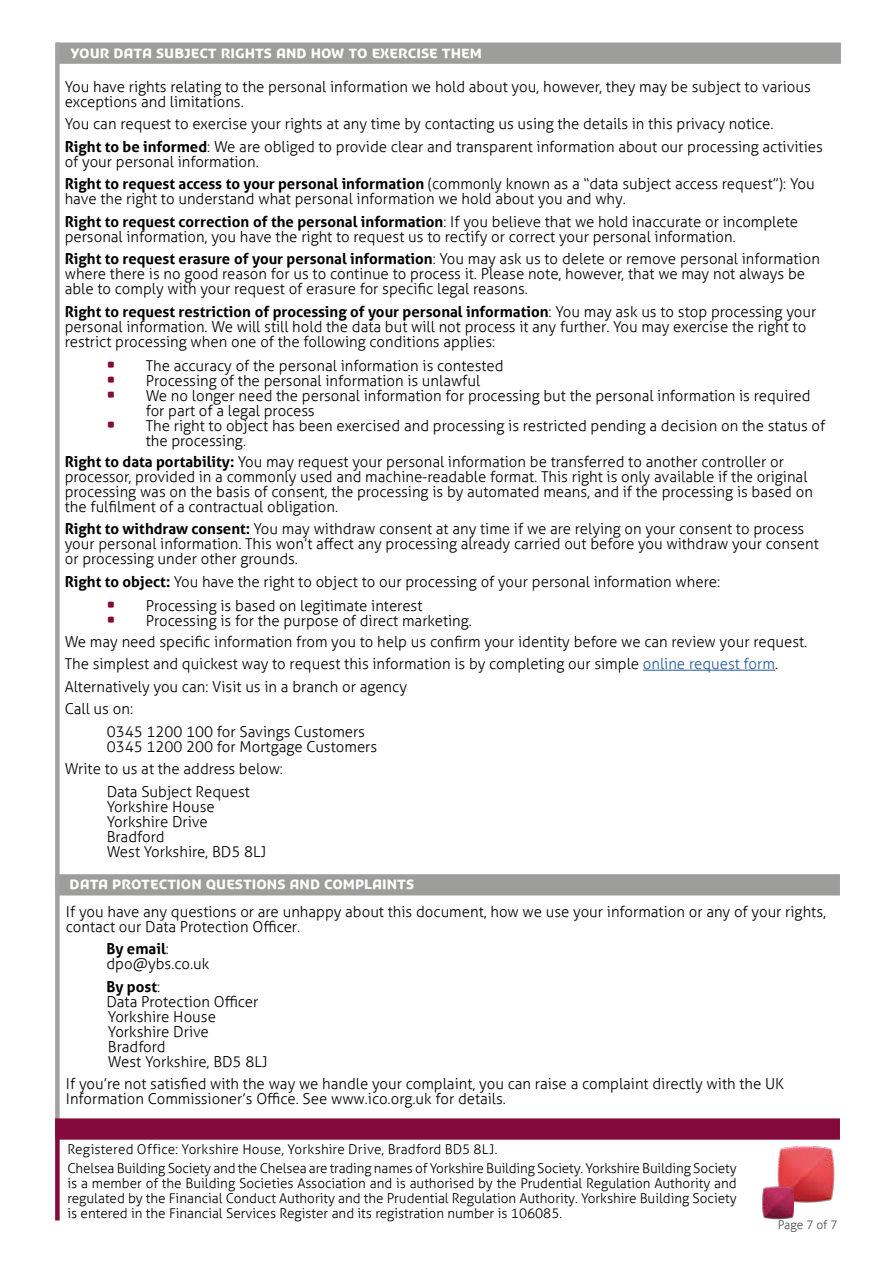
<style>
.page{position:relative;width:893px;height:1263px;background:#fff}
.page>*{position:absolute;margin:0;border:0;box-sizing:border-box;transform-origin:0 0}
.t1{font:18px "YBSG Headline";color:#fff}
.t2{font:300 15px/15px "YBSG Aller";color:#000}
.t3{font:300 13.5px/15px "YBSG Aller";letter-spacing:-.01em;color:#000}
.t4{font:300 12px "YBSG Aller";letter-spacing:-.01em;color:#4d4d4d}
.s1{font-weight:700}
.s2{font-family:"YBSG Headline";font-weight:400;font-size:24px;color:#830a3a}
.s3{color:#275b9b}
</style>
<div class="page">
<hr style="left:643px;top:670px;width:132px;height:1px;background:#275b9b">
<div style="left:56px;top:43px;width:785px;height:21px;background:#9d9d9c;border:2px solid #9d9d9c"></div>
<div style="left:55px;top:874px;width:785px;height:21px;background:#9d9d9c;border:2px solid #9d9d9c"></div>
<div style="left:55px;top:1118px;width:785px;height:22px;background:#830a3a;border:2px solid #830a3a"></div>
<img style="left:777px;top:1145px;width:58px;height:61px">
<img style="left:762px;top:1184px;width:31px;height:36px">
<div style="left:55px;top:43px;width:5px;height:1075px;background:#a1a1a1"></div>
<div style="left:55px;top:1118px;width:5px;height:102px;background:#830a3a"></div>
<p class="t1" style="left:71px;top:44px;width:413px">your data subject rights and how to exercise them</p>
<p class="t2" style="left:65px;top:79px;width:748px">You have rights relating to the personal information we hold about you, however, they may be subject to various exceptions and limitations.</p>
<p class="t2" style="left:65px;top:112px;width:760px;line-height:22.5px">You can request to exercise your rights at any time by contacting us using the details in this privacy notice.<br><span class="s1">Right to be informed</span>: We are obliged to provide clear and transparent information about our processing activities</p>
<p class="t2" style="left:65px;top:150px;width:751px;line-height:22.5px">of your personal information.<br><span class="s1">Right to request access to your personal information</span> (commonly known as a “data subject access request”): You</p>
<p class="t2" style="left:65px;top:187px;width:735px;line-height:22.5px">have the right to understand what personal information we hold about you and why.<br><span class="s1">Right to request correction of the personal information</span>: If you believe that we hold inaccurate or incomplete</p>
<p class="t2" style="left:65px;top:225px;width:757px;line-height:22.5px">personal information, you have the right to request us to rectify or correct your personal information.<br><span class="s1">Right to request erasure of your personal information</span>: You may ask us to delete or remove personal information</p>
<p class="t2" style="left:65px;top:266px;width:742px">where there is no good reason for us to continue to process it. Please note, however, that we may not always be able to comply with your request of erasure for specific legal reasons.</p>
<p class="t2" style="left:65px;top:304px;width:753px"><span class="s1">Right to request restriction of processing of your personal information</span>: You may ask us to stop processing your personal information. We will still hold the data but will not process it any further. You may exercise the right to restrict processing when one of the following conditions applies:</p>
<p class="t2" style="left:107px;top:358px;width:398px"><span class="s2">•</span> The accuracy of the personal information is contested</p>
<p class="t2" style="left:107px;top:373px;width:375px"><span class="s2">•</span> Processing of the personal information is unlawful</p>
<p class="t2" style="left:146px;top:388px;width:666px;text-indent:-39px"><span class="s2">•</span> We no longer need the personal information for processing but the personal information is required for part of a legal process</p>
<p class="t2" style="left:146px;top:418px;width:681px;text-indent:-39px"><span class="s2">•</span> The right to object has been exercised and processing is restricted pending a decision on the status of the processing.</p>
<p class="t2" style="left:65px;top:454px;width:750px"><span class="s1">Right to data portability:</span> You may request your personal information be transferred to another controller or processor, provided in a commonly used and machine-readable format. This right is only available if the original processing was on the basis of consent, the processing is by automated means, and if the processing is based on the fulfilment of a contractual obligation.</p>
<p class="t2" style="left:65px;top:521px;width:755px"><span class="s1">Right to withdraw consent:</span> You may withdraw consent at any time if we are relying on your consent to process your personal information. This won’t affect any processing already carried out before you withdraw your consent or processing under other grounds.</p>
<p class="t2" style="left:65px;top:574px;width:657px"><span class="s1">Right to object:</span> You have the right to object to our processing of your personal information where:</p>
<p class="t2" style="left:107px;top:598px;width:317px"><span class="s2">•</span> Processing is based on legitimate interest</p>
<p class="t2" style="left:65px;top:610px;width:744px;line-height:21px;text-indent:42px"><span class="s2">•</span> Processing is for the purpose of direct marketing.<br>We may need specific information from you to help us confirm your identity before we can review your request.</p>
<p class="t2" style="left:65px;top:656px;width:715px">The simplest and quickest way to request this information is by completing our simple <span class="s3">online request form</span>.</p>
<p class="t2" style="left:65px;top:679px;width:344px">Alternatively you can: Visit us in a branch or agency</p>
<p class="t2" style="left:65px;top:701px;width:70px">Call us on:</p>
<p class="t2" style="left:107px;top:724px;width:260px">0345 1200 100 for Savings Customers</p>
<p class="t2" style="left:107px;top:739px;width:272px">0345 1200 200 for Mortgage Customers</p>
<p class="t2" style="left:65px;top:761px;width:220px">Write to us at the address below:</p>
<p class="t2" style="left:107px;top:784px;width:145px">Data Subject Request</p>
<p class="t2" style="left:107px;top:799px;width:161px">Yorkshire House<br>Yorkshire Drive<br>Bradford<br>West Yorkshire, BD5 8LJ</p>
<p class="t1" style="left:70px;top:875px;width:346px">data protection questions and complaints</p>
<p class="t2" style="left:66px;top:904px;width:762px">If you have any questions or are unhappy about this document, how we use your information or any of your rights, contact our Data Protection Officer.</p>
<p class="t2" style="left:106px;top:941px;width:104px"><span class="s1">By email</span>: dpo@ybs.co.uk</p>
<p class="t2" style="left:106px;top:979px;width:163px"><span class="s1">By post</span>:<br>Data Protection Officer<br>Yorkshire House<br>Yorkshire Drive<br>Bradford<br>West Yorkshire, BD5 8LJ</p>
<p class="t2" style="left:66px;top:1076px;width:720px">If you’re not satisfied with the way we handle your complaint, you can raise a complaint directly with the UK<br>Information Commissioner’s Office. See www.ico.org.uk for details.</p>
<p class="t3" style="left:67px;top:1139px;width:671px;line-height:19.6px">Registered Office: Yorkshire House, Yorkshire Drive, Bradford BD5 8LJ.<br>Chelsea Building Society and the Chelsea are trading names of Yorkshire Building Society. Yorkshire Building Society</p>
<p class="t3" style="left:67px;top:1176px;width:671px;text-align:justify">is a member of the Building Societies Association and is authorised by the Prudential Regulation Authority and regulated by the Financial Conduct Authority and the Prudential Regulation Authority. Yorkshire Building Society is entered in the Financial Services Register and its registration number is 106085.</p>
<p class="t4" style="left:778px;top:1218px;width:61px">Page 7 of 7</p>
</div>
